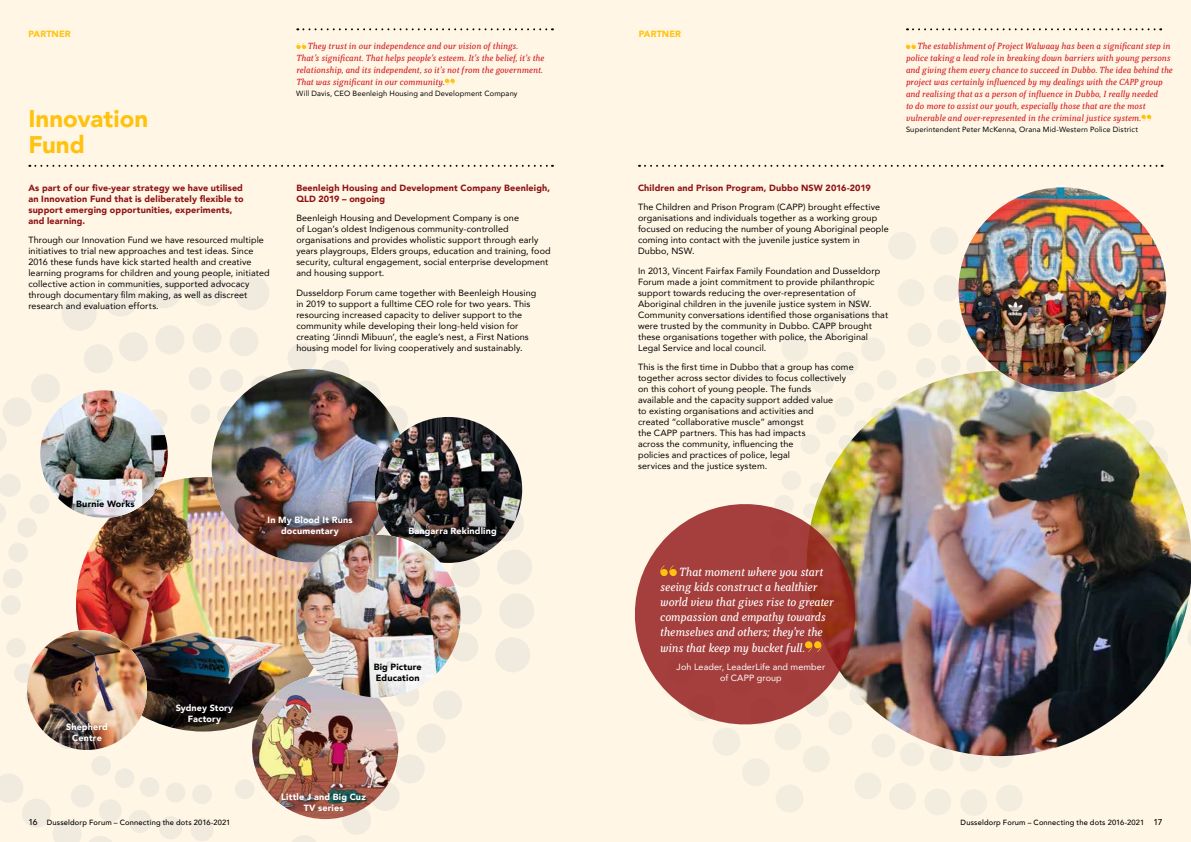
<style>
.page{position:relative;width:1191px;height:842px;background:#fff6e5}
.page>*{position:absolute;margin:0;border:0;box-sizing:border-box;transform-origin:0 0}
.t1{font:900 24px/26px "Avenir";color:#ffc20e}
.t2{font:italic 12px/15.2px "Kopius";letter-spacing:-.025em;color:#fff}
.t3{font:9px/11px "Avenir";letter-spacing:.01em;color:#000}
.t4{font:italic 9px/12px "Kopius";letter-spacing:-.01em;color:#d31820}
.t5{font:900 9px/11px "Avenir";letter-spacing:.015em;color:#8e1214}
.t6{font:900 9px/11px "Avenir";letter-spacing:.015em;color:#fff;text-align:center}
.t7{font:9px/11px "Avenir";letter-spacing:.01em;color:#fff;text-align:center}
.t8{font:900 9px/11px "Avenir";letter-spacing:.015em;color:#000}
.t9{font:900 9px "Avenir";letter-spacing:.01em;color:#ffc20e}
.t10{font:7.5px "Avenir";letter-spacing:.02em;color:#000}
.t11{font:500 7.5px "Avenir";letter-spacing:.02em;color:#000}
.s1{font-size:8.5px}
</style>
<div class="page">
<svg style="left:296px;top:43px;width:10px;height:6px"></svg>
<svg style="left:906px;top:43px;width:10px;height:6px"></svg>
<img style="left:0;top:79px;width:1191px;height:763px">
<svg style="left:907px;top:28px;width:254px;height:2px"></svg>
<svg style="left:297px;top:28px;width:256px;height:2px"></svg>
<img style="left:40px;top:390px;width:128px;height:128px;border-radius:64px">
<img style="left:27px;top:630px;width:120px;height:120px;border-radius:60px">
<img style="left:958px;top:187px;width:208px;height:205px">
<img style="left:252px;top:675px;width:146px;height:144px">
<img style="left:212px;top:369px;width:193px;height:193px;border-radius:97px">
<img style="left:374px;top:417px;width:148px;height:145px">
<img style="left:375px;top:414px;width:146px;height:149px;border-radius:50%">
<img style="left:295px;top:535px;width:166px;height:162px">
<p class="t9" style="left:28px;top:30px;width:44px">PARTNER</p>
<p class="t9" style="left:638px;top:30px;width:44px">PARTNER</p>
<h1 class="t1" style="left:28px;top:108px;width:121px">Innovation<br>Fund</h1>
<p class="t5" style="left:28px;top:182px;width:217px">As part of our five-year strategy we have utilised an Innovation Fund that is deliberately flexible to support emerging opportunities, experiments, and learning.</p>
<p class="t3" style="left:28px;top:235px;width:243px">Through our Innovation Fund we have resourced multiple initiatives to trial new approaches and test ideas. Since 2016 these funds have kick started health and creative learning programs for children and young people, initiated collective action in communities, supported advocacy through documentary film making, as well as discreet research and evaluation efforts.</p>
<p class="t4" style="left:296px;top:41px;width:250px;text-indent:11px">They trust in our independence and our vision of things.<br>That’s significant. That helps people’s esteem. It’s the belief, it’s the relationship, and its independent, so it’s not from the government.<br>That was significant in our community.</p>
<p class="t10" style="left:296px;top:90px;width:223px">Will Davis, CEO Beenleigh Housing and Development Company</p>
<p class="t5" style="left:296px;top:183px;width:255px">Beenleigh Housing and Development Company Beenleigh,<br>QLD 2019 – ongoing</p>
<p class="t3" style="left:296px;top:213px;width:256px">Beenleigh Housing and Development Company is one<br>of Logan’s oldest Indigenous community-controlled organisations and provides wholistic support through early years playgroups, Elders groups, education and training, food security, cultural engagement, social enterprise development and housing support.</p>
<p class="t3" style="left:296px;top:288px;width:241px">Dusseldorp Forum came together with Beenleigh Housing in 2019 to support a fulltime CEO role for two years. This resourcing increased capacity to deliver support to the community while developing their long-held vision for creating ‘Jinndi Mibuun’, the eagle’s nest, a First Nations housing model for living cooperatively and sustainably.</p>
<p class="t8" style="left:76px;top:499px;width:60px">Burnie Works</p>
<p class="t6" style="left:66px;top:722px;width:43px">Shepherd<br>Centre</p>
<p class="t6" style="left:267px;top:515px;width:87px">In My Blood It Runs documentary</p>
<p class="t6" style="left:408px;top:526px;width:90px">Bangarra Rekindling</p>
<p class="t6" style="left:176px;top:703px;width:59px">Sydney Story<br>Factory</p>
<p class="t8" style="left:374px;top:662px;width:50px">Big Picture<br>Education</p>
<p class="t5" style="left:638px;top:183px;width:234px">Children and Prison Program, Dubbo NSW 2016-2019</p>
<p class="t3" style="left:638px;top:202px;width:252px">The Children and Prison Program (CAPP) brought effective organisations and individuals together as a working group focused on reducing the number of young Aboriginal people coming into contact with the juvenile justice system in Dubbo, NSW.</p>
<p class="t3" style="left:638px;top:266px;width:252px">In 2013, Vincent Fairfax Family Foundation and Dusseldorp Forum made a joint commitment to provide philanthropic support towards reducing the over-representation of Aboriginal children in the juvenile justice system in NSW.<br>Community conversations identified those organisations that were trusted by the community in Dubbo. CAPP brought these organisations together with police, the Aboriginal Legal Service and local council.</p>
<p class="t3" style="left:638px;top:361px;width:217px">This is the first time in Dubbo that a group has come together across sector divides to focus collectively on this cohort of young people. The funds<br>available and the capacity support added value<br>to existing organisations and activities and<br>created “collaborative muscle” amongst<br>the CAPP partners. This has had impacts<br>across the community, influencing the<br>policies and practices of police, legal<br>services and the justice system.</p>
<h2 class="t2" style="left:660px;top:565px;width:175px;text-indent:19px">That moment where you start seeing kids construct a healthier world view that gives rise to greater compassion and empathy towards themselves and others; they’re the wins that keep my bucket full.</h2>
<p class="t7" style="left:676px;top:662px;width:150px">Joh Leader, LeaderLife and member of CAPP group</p>
<p class="t4" style="left:906px;top:41px;width:268px;text-indent:11px">The establishment of Project Walwaay has been a significant step in police taking a lead role in breaking down barriers with young persons and giving them every chance to succeed in Dubbo. The idea behind the project was certainly influenced by my dealings with the CAPP group and realising that as a person of influence in Dubbo, I really needed<br>to do more to assist our youth, especially those that are the most vulnerable and over-represented in the criminal justice system.</p>
<p class="t10" style="left:906px;top:126px;width:234px">Superintendent Peter McKenna, Orana Mid-Western Police District</p>
<p class="t6" style="left:281px;top:792px;width:86px">Little J and Big Cuz<br>TV series</p>
<p class="t11" style="left:28px;top:819px;width:204px"><span class="s1">16</span> Dusseldorp Forum – Connecting the dots 2016-2021</p>
<p class="t11" style="left:960px;top:819px;width:203px">Dusseldorp Forum – Connecting the dots 2016-2021 <span class="s1">17</span></p>
</div>
